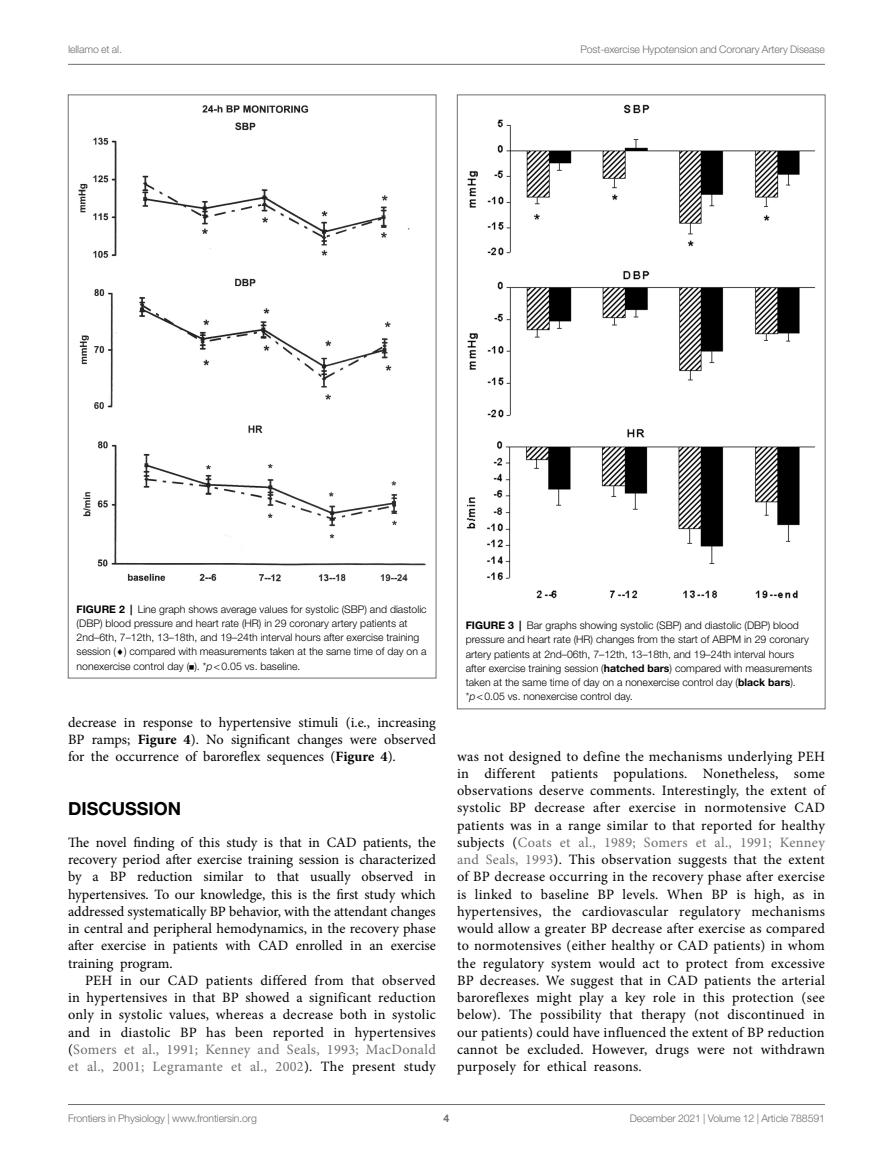
<style>
.page{position:relative;width:893px;height:1170px;background:#fff}
.page>*{position:absolute;margin:0;border:0;box-sizing:border-box;transform-origin:0 0}
.HEAD_1{font:700 18px "Helvetica Neue LT Std";color:#000}
.TEXT{font:14.25px/17.2px "Minion Pro";letter-spacing:.015em;color:#000;text-align:justify}
.TEXT_FLUSH{font:14.25px/17.2px "Minion Pro";color:#000;text-align:justify}
.FIG_LEG{font:300 10.5px/14.2px "Helvetica Neue LT Std";color:#000}
.t1{font:300 10.5px "Helvetica Neue LT Std";letter-spacing:-.015em;color:#6d6e71}
.t2{font:700 10.5px "Helvetica Neue LT Std";color:#6d6e71}
.s1{font-weight:700}
.s2{font-family:"STIX General";font-weight:400}
.s3{font-style:italic}
.s4{color:#6d6e71}
</style>
<div class="page">
<hr style="left:68px;top:64px;width:757px;height:1px;background:#6d6e71">
<hr style="left:68px;top:1104px;width:757px;height:1px;background:#6d6e71">
<img style="left:78px;top:105px;width:348px;height:477px">
<img style="left:466px;top:104px;width:350px;height:495px">
<p class="t1" style="left:68px;top:42px;width:55px">Iellamo et al.</p>
<p class="t1" style="left:580px;top:42px;width:246px">Post-exercise Hypotension and Coronary Artery Disease</p>
<p class="FIG_LEG" style="left:77px;top:601px;width:352px"><span class="s1">FIGURE 2 |</span> Line graph shows average values for systolic (SBP) and diastolic (DBP) blood pressure and heart rate (HR) in 29 coronary artery patients at 2nd–6th, 7–12th, 13–18th, and 19–24th interval hours after exercise training session (◻) compared with measurements taken at the same time of day on a nonexercise control day (<span class="s2">▪</span>). *<span class="s3">p</span>&lt;0.05 vs. baseline.</p>
<p class="TEXT" style="left:68px;top:713px;width:369px">decrease in response to hypertensive stimuli (i.e., increasing BP ramps; <span class="s1">Figure 4</span>). No significant changes were observed for the occurrence of baroreflex sequences (<span class="s1">Figure 4</span>).</p>
<p class="HEAD_1" style="left:68px;top:797px;width:115px">DISCUSSION</p>
<p class="TEXT_FLUSH" style="left:68px;top:833px;width:369px">The novel finding of this study is that in CAD patients, the recovery period after exercise training session is characterized by a BP reduction similar to that usually observed in hypertensives. To our knowledge, this is the first study which addressed systematically BP behavior, with the attendant changes in central and peripheral hemodynamics, in the recovery phase after exercise in patients with CAD enrolled in an exercise training program.</p>
<p class="TEXT" style="left:68px;top:971px;width:369px;text-indent:17px">PEH in our CAD patients differed from that observed in hypertensives in that BP showed a significant reduction only in systolic values, whereas a decrease both in systolic and in diastolic BP has been reported in hypertensives (<span class="s4">Somers et al., 1991; Kenney and Seals, 1993; MacDonald et al., 2001; Legramante et al., 2002</span>). The present study</p>
<p class="FIG_LEG" style="left:466px;top:618px;width:348px"><span class="s1">FIGURE 3 |</span> Bar graphs showing systolic (SBP) and diastolic (DBP) blood pressure and heart rate (HR) changes from the start of ABPM in 29 coronary artery patients at 2nd–06th, 7–12th, 13–18th, and 19–24th interval hours after exercise training session (<span class="s1">hatched bars</span>) compared with measurements taken at the same time of day on a nonexercise control day (<span class="s1">black bars</span>). *<span class="s3">p</span>&lt;0.05 vs. nonexercise control day.</p>
<p class="TEXT" style="left:457px;top:747px;width:369px">was not designed to define the mechanisms underlying PEH in different patients populations. Nonetheless, some observations deserve comments. Interestingly, the extent of systolic BP decrease after exercise in normotensive CAD patients was in a range similar to that reported for healthy subjects (<span class="s4">Coats et al., 1989; Somers et al., 1991; Kenney and Seals, 1993</span>). This observation suggests that the extent of BP decrease occurring in the recovery phase after exercise is linked to baseline BP levels. When BP is high, as in hypertensives, the cardiovascular regulatory mechanisms would allow a greater BP decrease after exercise as compared to normotensives (either healthy or CAD patients) in whom the regulatory system would act to protect from excessive BP decreases. We suggest that in CAD patients the arterial baroreflexes might play a key role in this protection (see below). The possibility that therapy (not discontinued in our patients) could have influenced the extent of BP reduction cannot be excluded. However, drugs were not withdrawn purposely for ethical reasons.</p>
<p class="t1" style="left:68px;top:1111px;width:190px">Frontiers in Physiology | www.frontiersin.org</p>
<p class="t2" style="left:444px;top:1111px;width:7px">4</p>
<p class="t1" style="left:630px;top:1111px;width:197px">December 2021 | Volume 12 | Article 788591</p>
</div>
